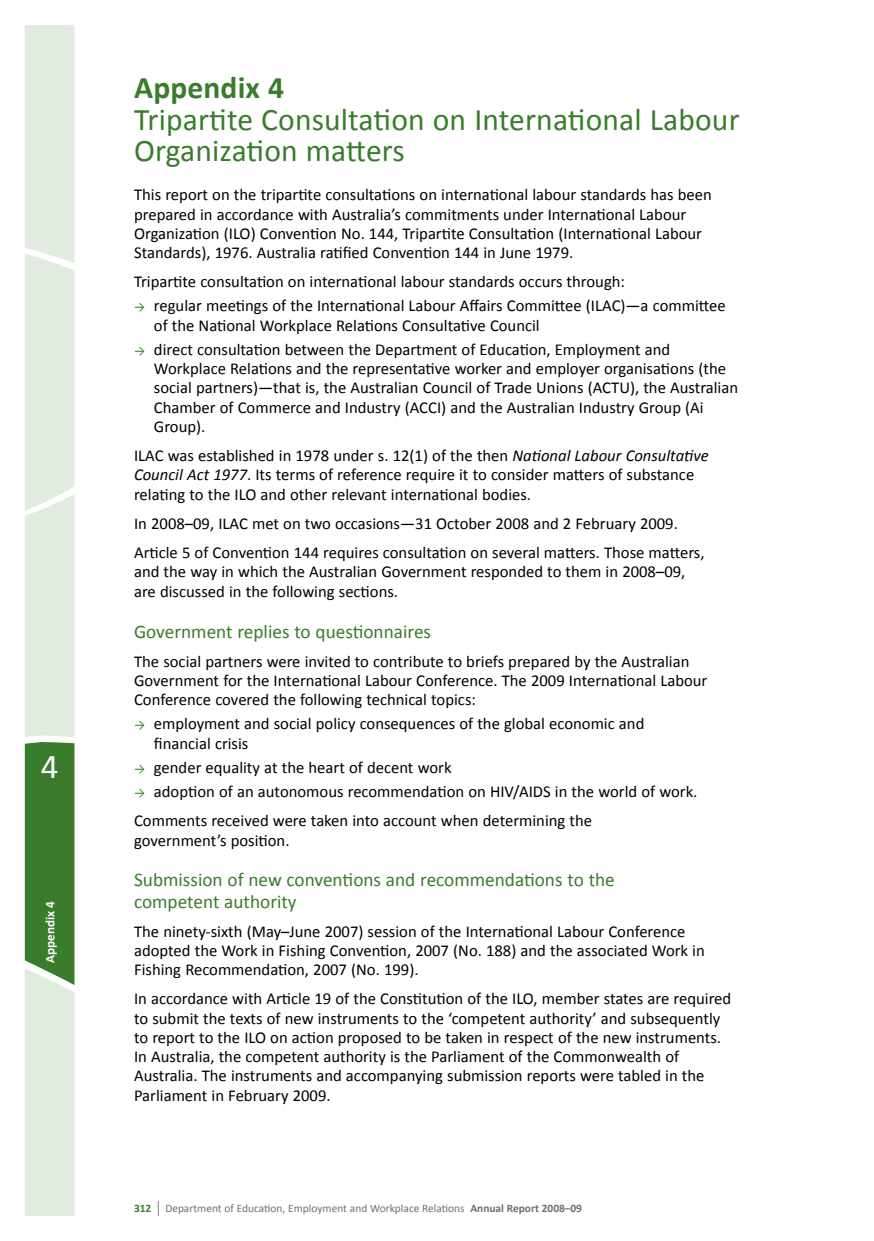
<style>
.page{position:relative;width:874px;height:1241px;background:#fff}
.page>*{position:absolute;margin:0;border:0;box-sizing:border-box;transform-origin:0 0}
.t1{font:35px "Calibri";color:#fff}
.t2{font:31.5px/31.5px "Calibri";letter-spacing:.005em;color:#387c2c}
.t3{font:700 31.5px "Calibri";letter-spacing:.005em;color:#387c2c}
.t4{font:19.25px/21px "Calibri";color:#387c2c}
.t5{font:16.62px/19.2px "Calibri";color:#000}
.t6{font:700 13.12px "Calibri";color:#fff}
.t7{font:11.38px "Calibri";color:#6d6f71}
.s1{font-size:12.25px;color:#387c2c}
.s2{font-style:italic}
.s3{font-weight:700;color:#387c2c}
.s4{font-size:17.15px;color:#000}
.s5{font-weight:700}
</style>
<div class="page">
<svg style="left:25px;top:25px;width:49px;height:1190px;background:#c1d6bd"></svg>
<h1 class="t1" style="left:41px;top:744px;width:19px">4</h1>
<p class="t6" style="left:42px;top:962px;width:63px;rotate:-90deg">Appendix 4</p>
<h2 class="t3" style="left:134px;top:68px;width:152px">Appendix 4</h2>
<h2 class="t2" style="left:134px;top:102px;width:606px">Tripartite Consultation on International Labour<br>Organization matters</h2>
<p class="t5" style="left:134px;top:184px;width:579px">This report on the tripartite consultations on international labour standards has been prepared in accordance with Australia’s commitments under International Labour Organization (ILO) Convention No. 144, Tripartite Consultation (International Labour Standards), 1976. Australia ratified Convention 144 in June 1979.</p>
<p class="t5" style="left:134px;top:271px;width:492px">Tripartite consultation on international labour standards occurs through:</p>
<p class="t5" style="left:154px;top:295px;width:573px;text-indent:-20px"><span class="s1">→</span> regular meetings of the International Labour Affairs Committee (ILAC)—a committee of the National Workplace Relations Consultative Council</p>
<p class="t5" style="left:154px;top:339px;width:585px;text-indent:-20px"><span class="s1">→</span> direct consultation between the Department of Education, Employment and Workplace Relations and the representative worker and employer organisations (the social partners)—that is, the Australian Council of Trade Unions (ACTU), the Australian Chamber of Commerce and Industry (ACCI) and the Australian Industry Group (Ai Group).</p>
<p class="t5" style="left:134px;top:445px;width:576px">ILAC was established in 1978 under s. 12(1) of the then <span class="s2">National Labour Consultative<br>Council Act 1977</span>. Its terms of reference require it to consider matters of substance relating to the ILO and other relevant international bodies.</p>
<p class="t5" style="left:134px;top:508px;width:571px;line-height:29.2px">In 2008–09, ILAC met on two occasions—31 October 2008 and 2 February 2009.<br>Article 5 of Convention 144 requires consultation on several matters. Those matters,</p>
<p class="t5" style="left:134px;top:561px;width:552px">and the way in which the Australian Government responded to them in 2008–09, are discussed in the following sections.</p>
<p class="t4" style="left:134px;top:619px;width:298px">Government replies to questionnaires</p>
<p class="t5" style="left:134px;top:650px;width:574px">The social partners were invited to contribute to briefs prepared by the Australian<br>Government for the International Labour Conference. The 2009 International Labour<br>Conference covered the following technical topics:</p>
<p class="t5" style="left:154px;top:713px;width:491px;text-indent:-20px"><span class="s1">→</span> employment and social policy consequences of the global economic and financial crisis</p>
<p class="t5" style="left:134px;top:756px;width:319px"><span class="s1">→</span> gender equality at the heart of decent work</p>
<p class="t5" style="left:134px;top:776px;width:564px;line-height:29.2px"><span class="s1">→</span> adoption of an autonomous recommendation on HIV/AIDS in the world of work.<br>Comments received were taken into account when determining the</p>
<p class="t5" style="left:134px;top:829px;width:157px">government’s position.</p>
<p class="t4" style="left:134px;top:868px;width:482px">Submission of new conventions and recommendations to the competent authority</p>
<p class="t5" style="left:134px;top:920px;width:572px">The ninety-sixth (May–June 2007) session of the International Labour Conference adopted the Work in Fishing Convention, 2007 (No. 188) and the associated Work in<br>Fishing Recommendation, 2007 (No. 199).</p>
<p class="t5" style="left:134px;top:988px;width:598px">In accordance with Article 19 of the Constitution of the ILO, member states are required to submit the texts of new instruments to the ‘competent authority’ and subsequently to report to the ILO on action proposed to be taken in respect of the new instruments.<br>In Australia, the competent authority is the Parliament of the Commonwealth of Australia. The instruments and accompanying submission reports were tabled in the Parliament in February 2009.</p>
<p class="t7" style="left:134px;top:1201px;width:449px"><span class="s3">312</span> <span class="s4">|</span> Department of Education, Employment and Workplace Relations <span class="s5">Annual Report 2008–09</span></p>
</div>
